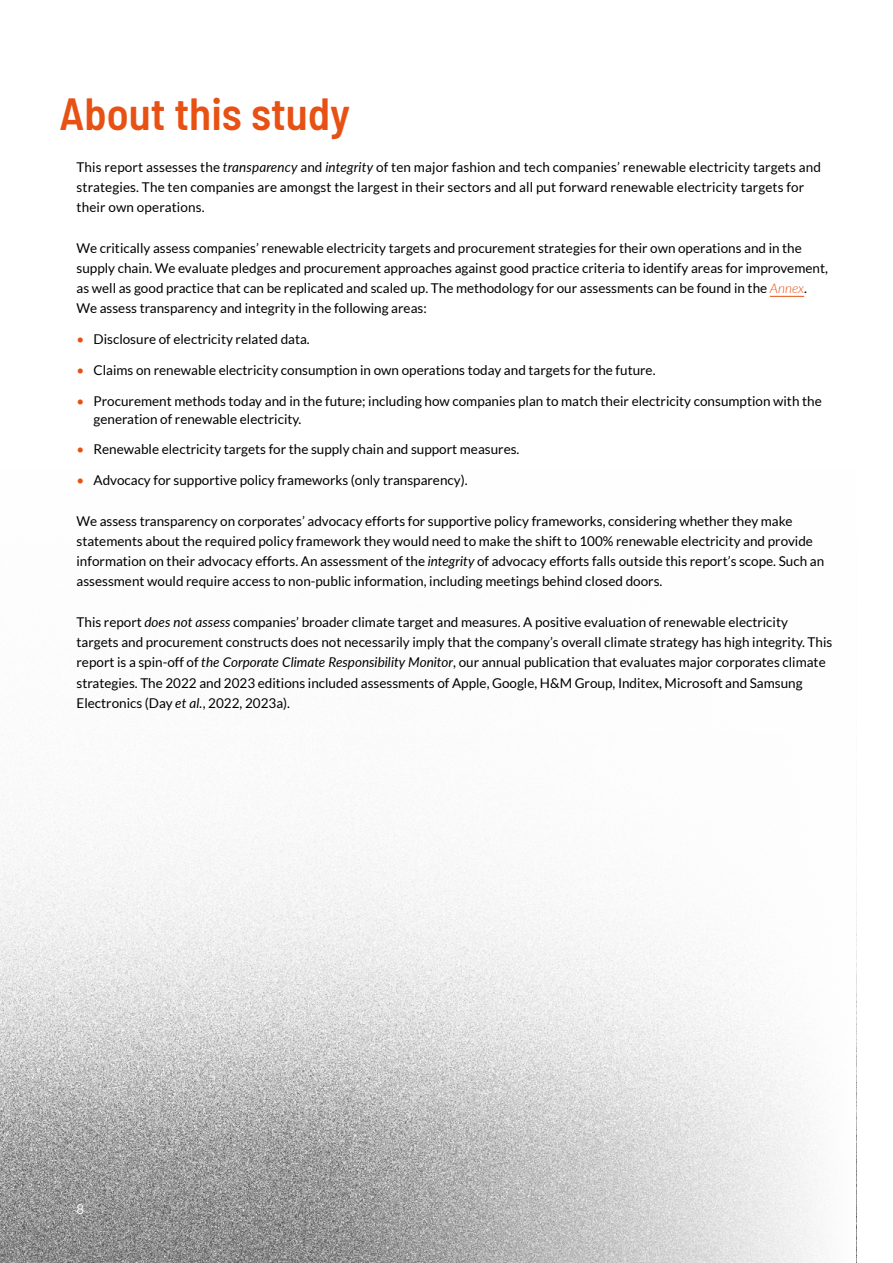
<style>
.page{position:relative;width:893px;height:1263px;background:#fff}
.page>*{position:absolute;margin:0;border:0;box-sizing:border-box;transform-origin:0 0}
.t1{font:600 semi-condensed 45px "Barlow";color:#e75113}
.t2{font:13.5px/20.2px "Lato";color:#000}
.t3{font:13.5px "Lato";color:#fff}
.s1{font-style:italic}
.s2{font-weight:300;font-style:italic;color:#e75113}
.s3{color:#e75113}
</style>
<div class="page">
<img style="left:0;top:991px;width:334px;height:272px">
<svg style="left:334px;top:991px;width:491px;height:272px"></svg>
<hr style="left:770px;top:296px;width:34px;height:1px;background:#e75113">
<h1 class="t1" style="left:60px;top:81px;width:292px">About this study</h1>
<p class="t2" style="left:77px;top:156px;width:746px">This report assesses the <span class="s1">transparency</span> and <span class="s1">integrity</span> of ten major fashion and tech companies’ renewable electricity targets and strategies. The ten companies are amongst the largest in their sectors and all put forward renewable electricity targets for their own operations.</p>
<p class="t2" style="left:77px;top:237px;width:753px">We critically assess companies’ renewable electricity targets and procurement strategies for their own operations and in the supply chain. We evaluate pledges and procurement approaches against good practice criteria to identify areas for improvement, as well as good practice that can be replicated and scaled up. The methodology for our assessments can be found in the <span class="s2">Annex</span>.<br>We assess transparency and integrity in the following areas:</p>
<p class="t2" style="left:77px;top:329px;width:235px"><span class="s3">•</span> Disclosure of electricity related data.</p>
<p class="t2" style="left:77px;top:360px;width:580px"><span class="s3">•</span> Claims on renewable electricity consumption in own operations today and targets for the future.</p>
<p class="t2" style="left:94px;top:392px;width:730px;line-height:18px;text-indent:-17px"><span class="s3">•</span> Procurement methods today and in the future; including how companies plan to match their electricity consumption with the generation of renewable electricity.</p>
<p class="t2" style="left:77px;top:439px;width:444px"><span class="s3">•</span> Renewable electricity targets for the supply chain and support measures.</p>
<p class="t2" style="left:77px;top:470px;width:393px"><span class="s3">•</span> Advocacy for supportive policy frameworks (only transparency).</p>
<p class="t2" style="left:77px;top:510px;width:749px">We assess transparency on corporates’ advocacy efforts for supportive policy frameworks, considering whether they make statements about the required policy framework they would need to make the shift to 100% renewable electricity and provide information on their advocacy efforts. An assessment of the <span class="s1">integrity</span> of advocacy efforts falls outside this report’s scope. Such an assessment would require access to non-public information, including meetings behind closed doors.</p>
<p class="t2" style="left:77px;top:612px;width:757px">This report <span class="s1">does not assess</span> companies’ broader climate target and measures. A positive evaluation of renewable electricity targets and procurement constructs does not necessarily imply that the company’s overall climate strategy has high integrity. This report is a spin-off of <span class="s1">the Corporate Climate Responsibility Monitor</span>, our annual publication that evaluates major corporates climate strategies. The 2022 and 2023 editions included assessments of Apple, Google, H&amp;M Group, Inditex, Microsoft and Samsung Electronics (Day <span class="s1">et al.</span>, 2022, 2023a).</p>
<p class="t3" style="left:77px;top:1201px;width:9px">8</p>
</div>
